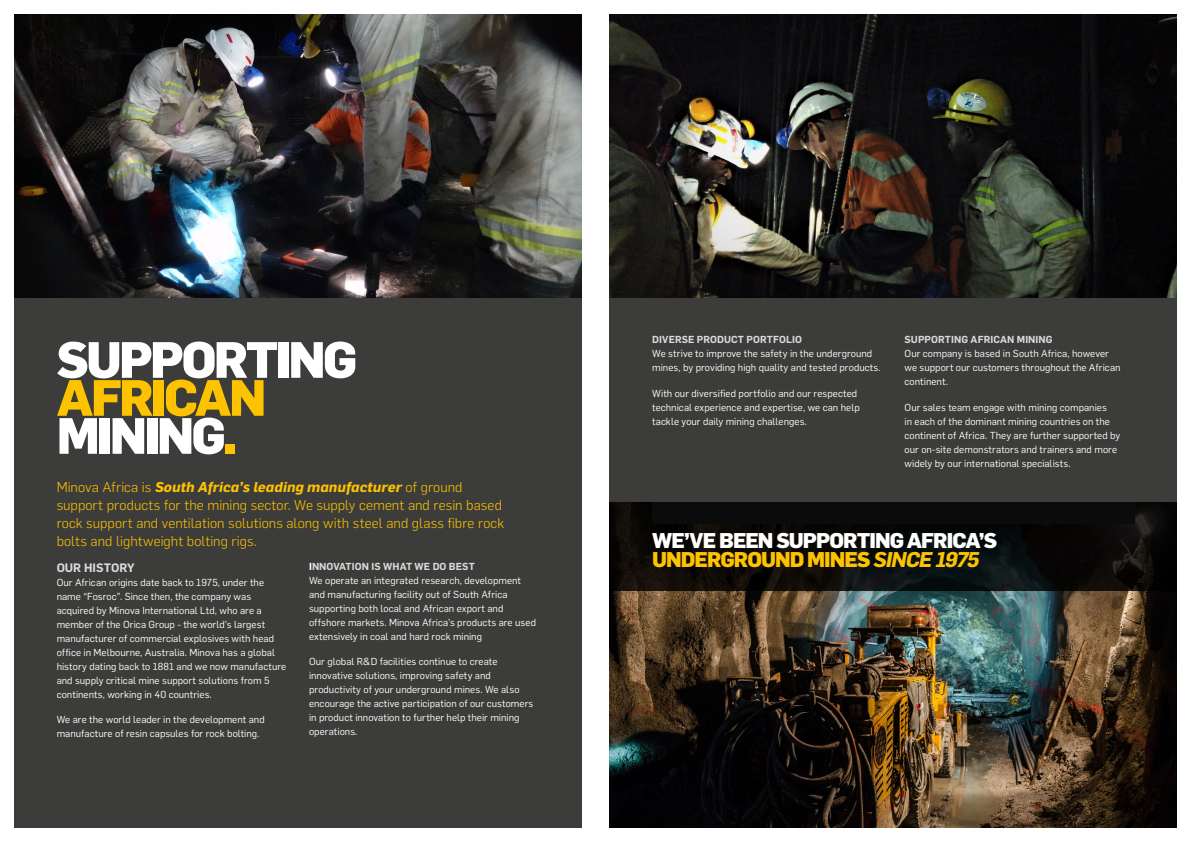
<style>
.page{position:relative;width:1191px;height:842px;background:#fff}
.page>*{position:absolute;margin:0;border:0;box-sizing:border-box;transform-origin:0 0}
.t1{font:800 50px/38px "Flama";letter-spacing:-.055em;color:#fdc300}
.t2{font:800 50px "Flama";letter-spacing:-.055em;color:#fff}
.t3{font:800 21px/19.5px "Flama";letter-spacing:-.045em;color:#fff}
.t4{font:300 14px/18px "Flama";letter-spacing:.005em;color:#fdc300}
.t5{font:600 12px "Flama";color:#dadada}
.t6{font:10px/14px "Flama";letter-spacing:.005em;color:#fff}
.t7{font:600 10px "Flama";letter-spacing:.01em;color:#dadada}
.s1{color:#fff}
.s2{font-weight:700;font-style:italic}
.s3{font-weight:600}
.s4{font-weight:600;color:#dadada}
.s5{color:#fdc300}
.s6{font-weight:700;font-style:italic;color:#fdc300}
</style>
<div class="page">
<div style="left:609px;top:295px;width:567px;height:207px;background:#3c3c3b"></div>
<img style="left:609px;top:14px;width:567px;height:284px">
<div style="left:14px;top:293px;width:567px;height:535px;background:#3c3c3b"></div>
<img style="left:609px;top:591px;width:567px;height:237px">
<img style="left:14px;top:14px;width:567px;height:284px">
<svg style="left:609px;top:502px;width:567px;height:89px;background:#0b0b09"></svg>
<h1 class="t2" style="left:57px;top:324px;width:301px">SUPPORTING</h1>
<h1 class="t1" style="left:57px;top:375px;width:211px">AFRICAN<br><span class="s1">MINING</span>.</h1>
<p class="t4" style="left:57px;top:478px;width:449px">Minova Africa is <span class="s2">South Africa’s leading manufacturer</span> of ground support products for the mining sector. We supply cement and resin based rock support and ventilation solutions along with steel and glass fibre rock bolts and lightweight bolting rigs.</p>
<p class="t5" style="left:57px;top:559px;width:79px">OUR HISTORY</p>
<p class="t6" style="left:57px;top:574px;width:231px">Our African origins date back to 1975, under the name “Fosroc”. Since then, the company was acquired by Minova International Ltd, who are a member of the Orica Group - the world’s largest manufacturer of commercial explosives with head office in Melbourne, Australia. Minova has a global history dating back to 1881 and we now manufacture and supply critical mine support solutions from 5 continents, working in 40 countries.</p>
<p class="t6" style="left:57px;top:712px;width:209px">We are the world leader in the development and manufacture of resin capsules for rock bolting.</p>
<p class="t6" style="left:309px;top:559px;width:228px"><span class="s3">I</span><span class="s4">NNOVATION IS WHAT WE DO BEST<br></span>We operate an integrated research, development and manufacturing facility out of South Africa supporting both local and African export and offshore markets. Minova Africa’s products are used extensively in coal and hard rock mining</p>
<p class="t6" style="left:309px;top:654px;width:226px">Our global R&amp;D facilities continue to create innovative solutions, improving safety and productivity of your underground mines. We also encourage the active participation of our customers in product innovation to further help their mining operations.</p>
<p class="t7" style="left:652px;top:332px;width:151px">DIVERSE PRODUCT PORTFOLIO</p>
<p class="t6" style="left:652px;top:346px;width:230px">We strive to improve the safety in the underground mines, by providing high quality and tested products.</p>
<p class="t6" style="left:652px;top:385px;width:209px">With our diversified portfolio and our respected technical experience and expertise, we can help tackle your daily mining challenges.</p>
<p class="t7" style="left:904px;top:332px;width:149px">SUPPORTING AFRICAN MINING</p>
<p class="t6" style="left:904px;top:346px;width:217px">Our company is based in South Africa, however we support our customers throughout the African continent.</p>
<p class="t6" style="left:904px;top:399px;width:217px">Our sales team engage with mining companies<br>in each of the dominant mining countries on the continent of Africa. They are further supported by our on-site demonstrators and trainers and more widely by our international specialists.</p>
<h2 class="t3" style="left:652px;top:529px;width:346px">WE’VE BEEN SUPPORTING AFRICA’S<br><span class="s5">UNDERGROUND MINES</span> <span class="s6">SINCE 1975</span></h2>
</div>
